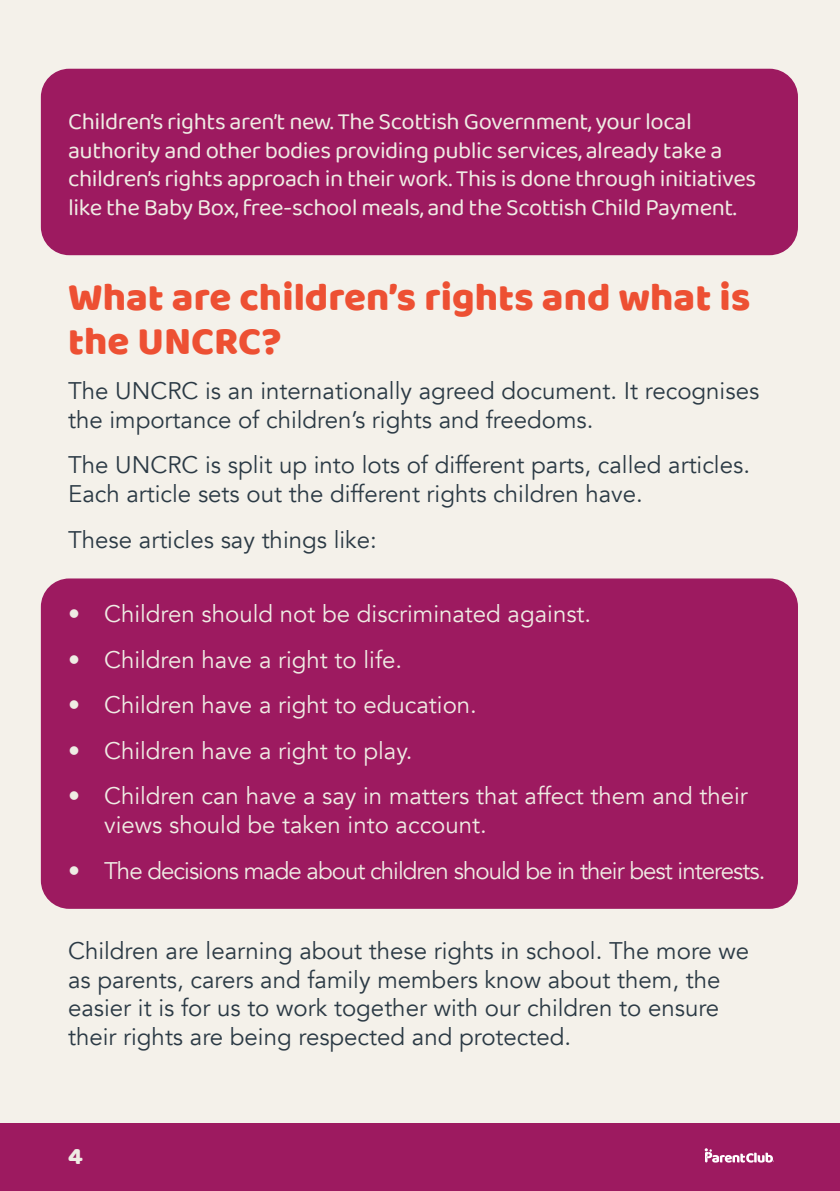
<style>
.page{position:relative;width:840px;height:1191px;background:#fff}
.page>*{position:absolute;margin:0;border:0;box-sizing:border-box;transform-origin:0 0}
.t1{font:40px/44px "Baloo Bhai";color:#ed5033}
.t2{font:24px/28.6px "Avenir";color:#2b3a45}
.t3{font:24px/28.6px "Baloo Bhai 2";letter-spacing:-.02em;color:#efece4}
.t4{font:24px/28.6px "Avenir";color:#efece4}
.t5{font:24px "Avenir";letter-spacing:-.04em;color:#efece4}
.t6{font:24px "Baloo Bhai";color:#efece4}
</style>
<div class="page">
<div style="left:0;top:1123px;width:839px;height:68px;background:#9d1a60"></div>
<svg style="left:704px;top:1148px;width:68px;height:14px"></svg>
<div style="left:0;top:0;width:839px;height:1123px;background:#f4f1ea"></div>
<div style="left:41px;top:69px;width:756px;height:186px;background:#9d1a60;border-radius:28px"></div>
<div style="left:41px;top:578px;width:756px;height:331px;background:#9d1a60;border-radius:28px"></div>
<p class="t3" style="left:68px;top:108px;width:689px">Children’s rights aren’t new. The Scottish Government, your local authority and other bodies providing public services, already take a children’s rights approach in their work. This is done through initiatives like the Baby Box, free-school meals, and the Scottish Child Payment.</p>
<h1 class="t1" style="left:68px;top:274px;width:683px">What are children’s rights and what is the UNCRC?</h1>
<p class="t2" style="left:68px;top:377px;width:692px">The UNCRC is an internationally agreed document. It recognises the importance of children’s rights and freedoms.</p>
<p class="t2" style="left:68px;top:451px;width:683px">The UNCRC is split up into lots of different parts, called articles.<br>Each article sets out the different rights children have.</p>
<p class="t2" style="left:68px;top:525px;width:310px">These articles say things like:</p>
<p class="t4" style="left:68px;top:600px;width:524px">• Children should not be discriminated against.</p>
<p class="t4" style="left:68px;top:645px;width:335px">• Children have a right to life.</p>
<p class="t4" style="left:68px;top:691px;width:410px">• Children have a right to education.</p>
<p class="t4" style="left:68px;top:736px;width:345px">• Children have a right to play.</p>
<p class="t4" style="left:104px;top:782px;width:645px;text-indent:-36px">• Children can have a say in matters that affect them and their views should be taken into account.</p>
<p class="t5" style="left:68px;top:856px;width:698px">• The decisions made about children should be in their best interests.</p>
<p class="t2" style="left:68px;top:936px;width:682px">Children are learning about these rights in school. The more we as parents, carers and family members know about them, the easier it is for us to work together with our children to ensure their rights are being respected and protected.</p>
<p class="t6" style="left:68px;top:1141px;width:16px">4</p>
</div>
